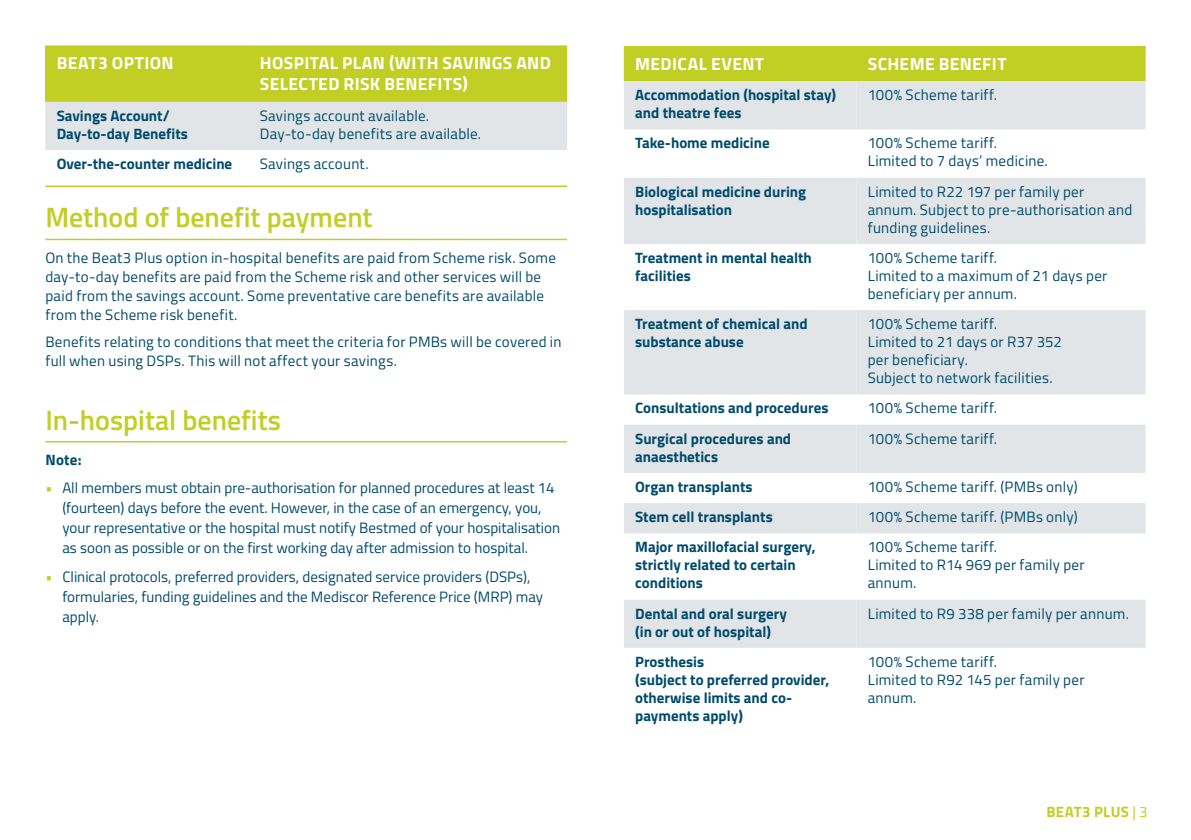
<style>
.page{position:relative;width:1191px;height:840px;background:#fff}
.page>*{position:absolute;margin:0;border:0;box-sizing:border-box;transform-origin:0 0}
.t1{font:600 28px "Titillium Web";color:#c1ce23}
.TABLE_H1{font:700 17.6px/21px "Titillium Web";letter-spacing:.02em;color:#fff}
.TABLE_BODY{font:15px/18px "Titillium Web";letter-spacing:.02em;color:#004b6c}
.TABLE_Highlight{font:700 15px/18px "Titillium Web";color:#004b6c}
.BODY{font:15px/20px "Titillium Web";color:#004b6c}
.BODY-2{font:15px/19px "Titillium Web";letter-spacing:.02em;color:#004b6c}
.t2{font:700 15px "Titillium Web";letter-spacing:.025em;color:#c1ce23}
.HIGHLIGHT{font:700 15px "Titillium Web";color:#004b6c}
.s1{color:#c1ce23}
.s2{font-weight:400}
</style>
<div class="page">
<hr style="left:45px;top:238px;width:522px;height:2px;background:#c1ce23">
<hr style="left:45px;top:440px;width:522px;height:2px;background:#c1ce23">
<div style="left:624px;top:47px;width:521px;height:34px;background:#c1ce23"></div>
<svg style="left:624px;top:81px;width:232px;height:566px;fill:#e1e5e8"></svg>
<svg style="left:856px;top:81px;width:289px;height:566px;fill:#e1e5e8"></svg>
<hr style="left:624px;top:46px;width:232px;height:1px;background:#c1ce23">
<hr style="left:856px;top:46px;width:289px;height:1px;background:#c1ce23">
<div style="left:45px;top:46px;width:203px;height:56px;background:#c1ce23"></div>
<div style="left:248px;top:46px;width:319px;height:56px;background:#c1ce23"></div>
<div style="left:45px;top:102px;width:522px;height:48px;background:#e1e5e8"></div>
<hr style="left:45px;top:185px;width:203px;height:2px;background:#c1ce23">
<hr style="left:248px;top:185px;width:319px;height:2px;background:#c1ce23">
<hr style="left:45px;top:45px;width:203px;height:2px;background:#c1ce23">
<hr style="left:248px;top:45px;width:319px;height:2px;background:#c1ce23">
<p class="TABLE_H1" style="left:57px;top:52px;width:118px">BEAT3 OPTION</p>
<p class="TABLE_H1" style="left:260px;top:52px;width:292px">HOSPITAL PLAN (WITH SAVINGS AND<br>SELECTED RISK BENEFITS)</p>
<p class="TABLE_Highlight" style="left:57px;top:105px;width:114px">Savings Account/</p>
<p class="TABLE_Highlight" style="left:57px;top:123px;width:133px">Day-to-day Benefits</p>
<p class="TABLE_BODY" style="left:260px;top:106px;width:171px">Savings account available.</p>
<p class="TABLE_BODY" style="left:260px;top:124px;width:223px">Day-to-day benefits are available.</p>
<p class="TABLE_Highlight" style="left:57px;top:154px;width:177px">Over-the-counter medicine</p>
<p class="TABLE_BODY" style="left:260px;top:154px;width:110px">Savings account.</p>
<h1 class="t1" style="left:45px;top:196px;width:329px">Method of benefit payment</h1>
<p class="BODY-2" style="left:45px;top:248px;width:512px">On the Beat3 Plus option in-hospital benefits are paid from Scheme risk. Some day-to-day benefits are paid from the Scheme risk and other services will be paid from the savings account. Some preventative care benefits are available from the Scheme risk benefit.</p>
<p class="BODY-2" style="left:45px;top:331px;width:517px">Benefits relating to conditions that meet the criteria for PMBs will be covered in full when using DSPs. This will not affect your savings.</p>
<h1 class="t1" style="left:45px;top:398px;width:237px">In-hospital benefits</h1>
<p class="HIGHLIGHT" style="left:45px;top:447px;width:38px">Note:</p>
<p class="BODY" style="left:62px;top:477px;width:499px;text-indent:-17px"><span class="s1">•</span> All members must obtain pre-authorisation for planned procedures at least 14 (fourteen) days before the event. However, in the case of an emergency, you, your representative or the hospital must notify Bestmed of your hospitalisation as soon as possible or on the first working day after admission to hospital.</p>
<p class="BODY" style="left:62px;top:565px;width:482px;text-indent:-17px"><span class="s1">•</span> Clinical protocols, preferred providers, designated service providers (DSPs), formularies, funding guidelines and the Mediscor Reference Price (MRP) may apply.</p>
<p class="TABLE_H1" style="left:635px;top:52px;width:130px">MEDICAL EVENT</p>
<p class="TABLE_H1" style="left:867px;top:52px;width:140px">SCHEME BENEFIT</p>
<p class="TABLE_Highlight" style="left:635px;top:85px;width:202px">Accommodation (hospital stay) and theatre fees</p>
<p class="TABLE_BODY" style="left:867px;top:85px;width:131px">100% Scheme tariff.</p>
<p class="TABLE_Highlight" style="left:635px;top:133px;width:136px">Take-home medicine</p>
<p class="TABLE_BODY" style="left:867px;top:133px;width:131px">100% Scheme tariff.</p>
<p class="TABLE_BODY" style="left:867px;top:151px;width:182px">Limited to 7 days’ medicine.</p>
<p class="TABLE_Highlight" style="left:635px;top:181px;width:173px">Biological medicine during hospitalisation</p>
<p class="TABLE_BODY" style="left:867px;top:181px;width:266px">Limited to R22 197 per family per annum. Subject to pre-authorisation and funding guidelines.</p>
<p class="TABLE_Highlight" style="left:635px;top:248px;width:178px">Treatment in mental health facilities</p>
<p class="TABLE_BODY" style="left:867px;top:248px;width:131px">100% Scheme tariff.</p>
<p class="TABLE_BODY" style="left:867px;top:266px;width:241px">Limited to a maximum of 21 days per beneficiary per annum.</p>
<p class="TABLE_Highlight" style="left:635px;top:314px;width:174px">Treatment of chemical and substance abuse</p>
<p class="TABLE_BODY" style="left:867px;top:314px;width:131px">100% Scheme tariff.</p>
<p class="TABLE_BODY" style="left:867px;top:332px;width:196px">Limited to 21 days or R37 352</p>
<p class="TABLE_BODY" style="left:867px;top:350px;width:102px">per beneficiary.</p>
<p class="TABLE_BODY" style="left:867px;top:368px;width:187px">Subject to network facilities.</p>
<p class="TABLE_Highlight" style="left:635px;top:398px;width:195px">Consultations and procedures</p>
<p class="TABLE_BODY" style="left:867px;top:398px;width:131px">100% Scheme tariff.</p>
<p class="TABLE_Highlight" style="left:635px;top:428px;width:157px">Surgical procedures and anaesthetics</p>
<p class="TABLE_BODY" style="left:867px;top:428px;width:131px">100% Scheme tariff.</p>
<p class="TABLE_Highlight" style="left:635px;top:476px;width:119px">Organ transplants</p>
<p class="TABLE_BODY" style="left:867px;top:476px;width:212px">100% Scheme tariff. (PMBs only)</p>
<p class="TABLE_Highlight" style="left:635px;top:506px;width:139px">Stem cell transplants</p>
<p class="TABLE_BODY" style="left:867px;top:506px;width:212px">100% Scheme tariff. (PMBs only)</p>
<p class="TABLE_Highlight" style="left:635px;top:537px;width:182px">Major maxillofacial surgery, strictly related to certain conditions</p>
<p class="TABLE_BODY" style="left:867px;top:537px;width:131px">100% Scheme tariff.</p>
<p class="TABLE_BODY" style="left:867px;top:555px;width:218px">Limited to R14 969 per family per annum.</p>
<p class="TABLE_Highlight" style="left:635px;top:603px;width:153px">Dental and oral surgery</p>
<p class="TABLE_Highlight" style="left:635px;top:621px;width:137px">(in or out of hospital)</p>
<p class="TABLE_BODY" style="left:867px;top:603px;width:263px">Limited to R9 338 per family per annum.</p>
<p class="TABLE_Highlight" style="left:635px;top:651px;width:196px">Prosthesis<br>(subject to preferred provider, otherwise limits and co&shy;payments apply)</p>
<p class="TABLE_BODY" style="left:867px;top:651px;width:131px">100% Scheme tariff.</p>
<p class="TABLE_BODY" style="left:867px;top:669px;width:218px">Limited to R92 145 per family per annum.</p>
<p class="t2" style="left:1046px;top:799px;width:103px">BEAT3 PLUS <span class="s2">| 3</span></p>
</div>
